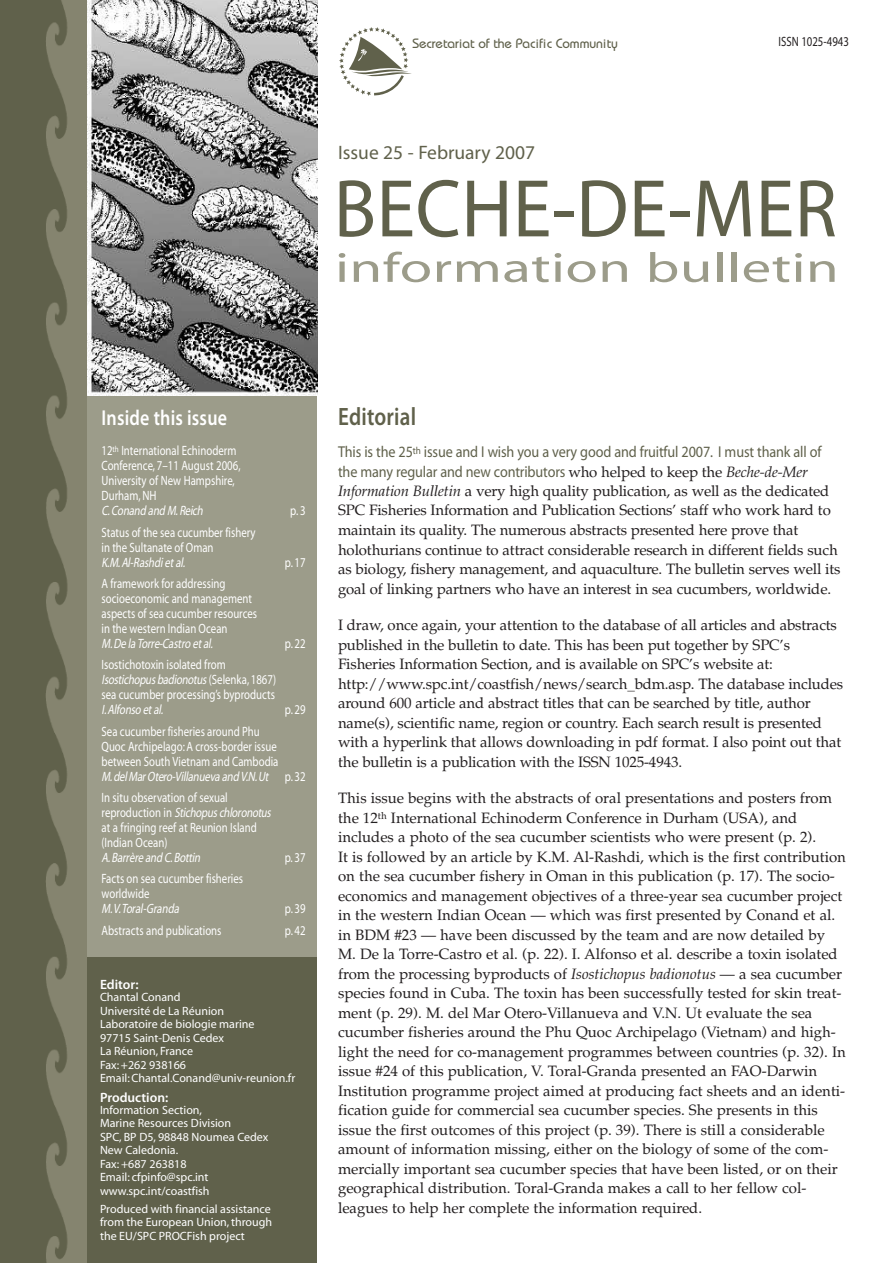
<style>
.page{position:relative;width:893px;height:1263px;background:#fff}
.page>*{position:absolute;margin:0;border:0;box-sizing:border-box;transform-origin:0 0}
.t1{font:82.5px "Myriad";letter-spacing:.005em;color:#60614b;scale:.95 1}
.t2{font:42px "Myriad";letter-spacing:.01em;color:#9c9c8a;scale:1.4 1}
.t3{font:600 25.2px "Myriad Pro";letter-spacing:.01em;color:#60614b;scale:.83 1}
.t4{font:600 21.6px "Myriad Pro";letter-spacing:.01em;color:#fff;scale:.83 1}
.t5{font:19.5px "Myriad";color:#60614b}
.t6{font:15.75px/19.5px "Myriad";letter-spacing:-.01em;color:#60614b;scale:.9 1}
.t7{font:15px/19.5px "Palatino";color:#231f20}
.t8{font:13.5px/15px "Myriad";color:#fff;scale:.8 1}
.t9{font:italic 13.5px "Myriad";color:#fff;scale:.8 1}
.t10{font:500 13.5px "Bauhaus";color:#60614b}
.t11{font:600 13.5px "Myriad Pro";color:#fff}
.t12{font:13.5px "Myriad";color:#231f20;scale:.8 1}
.t13{font:12px/13.5px "Myriad";color:#fff}
.s1{font-style:italic}
.s2{font-family:"Palatino";font-size:15px;color:#231f20}
.s3{font-family:"Palatino";font-style:italic;font-size:15px;color:#231f20}
</style>
<div class="page">
<img style="left:0;top:0;width:87px;height:1263px">
<div style="left:87px;top:394px;width:230px;height:570px;background:#9c9c8a"></div>
<img style="left:87px;top:0;width:230px;height:395px">
<svg style="left:339px;top:27px;width:73px;height:69px"></svg>
<div style="left:87px;top:957px;width:230px;height:306px;background:#60614b"></div>
<p class="t10" style="left:412px;top:39px;width:207px">Secretariat of the Pacific Community</p>
<p class="t12" style="left:778px;top:36px;width:90px">ISSN 1025-4943</p>
<h3 class="t5" style="left:338px;top:145px;width:199px">Issue 25 - February 2007</h3>
<h1 class="t1" style="left:334px;top:178px;width:531px">BECHE-DE-MER</h1>
<h2 class="t2" style="left:335px;top:252px;width:361px">information bulletin</h2>
<h3 class="t4" style="left:102px;top:409px;width:153px">Inside this issue</h3>
<p class="t8" style="left:102px;top:444px;width:175px">12<sup>th</sup> International Echinoderm<br>Conference, 7–11 August 2006,<br>University of New Hampshire,<br>Durham, NH</p>
<p class="t9" style="left:102px;top:506px;width:131px">C. Conand and M. Reich</p>
<p class="t8" style="left:290px;top:504px;width:21px">p.3</p>
<p class="t8" style="left:102px;top:526px;width:194px">Status of the sea cucumber fishery in the Sultanate of Oman</p>
<p class="t9" style="left:102px;top:557px;width:109px">K.M. Al-Rashdietal.</p>
<p class="t8" style="left:285px;top:556px;width:27px">p. 17</p>
<p class="t8" style="left:102px;top:577px;width:196px">A framework for addressing socioeconomic and management aspects of sea cucumber resources in the western Indian Ocean</p>
<p class="t9" style="left:102px;top:638px;width:143px">M.De la Torre-Castro etal.</p>
<p class="t8" style="left:285px;top:637px;width:27px">p. 22</p>
<p class="t8" style="left:102px;top:658px;width:220px">Isostichotoxin isolated from<br><span class="s1">Isostichopusbadionotus</span> ( S e l e n k a , 1 8 6 7 ) sea cucumber processing’s byproducts</p>
<p class="t9" style="left:102px;top:705px;width:81px">I.Alfonso etal.</p>
<p class="t8" style="left:285px;top:703px;width:27px">p. 29</p>
<p class="t8" style="left:102px;top:725px;width:257px">Sea cucumber fisheries around Phu<br>Quoc Archipelago: A cross-border issue between South Vietnam and Cambodia<br><span class="s1">M. delMarOtero-Villanueva and V.N. Ut</span> p . 3 2</p>
<p class="t8" style="left:102px;top:791px;width:216px">In situ observation of sexual<br>r e p r o d u c t i o n i n <span class="s1">Stichopuschloronotus </span>at a fringing reef at Reunion Island (Indian Ocean)</p>
<p class="t9" style="left:102px;top:852px;width:127px">A. Barrère and C. Bottin</p>
<p class="t8" style="left:285px;top:851px;width:28px">p. 37</p>
<p class="t8" style="left:102px;top:872px;width:179px">Facts on sea cucumber fisheries worldwide</p>
<p class="t9" style="left:102px;top:904px;width:101px">M.V.Toral-Granda</p>
<p class="t8" style="left:285px;top:902px;width:27px">p. 39</p>
<p class="t8" style="left:102px;top:924px;width:152px">Abstracts and publications</p>
<p class="t8" style="left:285px;top:924px;width:28px">p. 42</p>
<p class="t11" style="left:100px;top:980px;width:40px">Editor:</p>
<p class="t13" style="left:100px;top:991px;width:197px">Chantal Conand<br>Université de La Réunion<br>Laboratoire de biologie marine<br>97715 Saint-Denis Cedex<br>La Réunion, France<br>Fax:+262 938166<br>Email:Chantal.Conand@univ-reunion.fr</p>
<p class="t11" style="left:100px;top:1092px;width:70px">Production:</p>
<p class="t13" style="left:100px;top:1104px;width:170px">Information Section,<br>Marine Resources Division<br>SPC, BP D5, 98848 Noumea Cedex<br>New Caledonia.<br>Fax: +687 263818<br>Email: cfpinfo@spc.int www.spc.int/coastfish</p>
<p class="t13" style="left:100px;top:1203px;width:174px;text-align:justify">Produced with financial assistance from the European Union, through the EU/SPC PROCFish project</p>
<h3 class="t3" style="left:338px;top:407px;width:96px">Editorial</h3>
<p class="t6" style="left:338px;top:443px;width:539px">This is the 25<sup>th</sup> issue and I wish you a very good and fruitful 2007. I must thank all of the many regular and new contributors <span class="s2">who helped to keep the</span> <span class="s3">Beche-de-Mer</span></p>
<p class="t7" style="left:338px;top:481px;width:504px"><span class="s1">Information Bulletin</span> a very high quality publication, as well as the dedicated SPC Fisheries Information and Publication Sections’ staff who work hard to maintain its quality. The numerous abstracts presented here prove that holothurians continue to attract considerable research in different fields such as biology, fishery management, and aquaculture. The bulletin serves well its goal of linking partners who have an interest in sea cucumbers, worldwide.</p>
<p class="t7" style="left:338px;top:615px;width:507px">I draw, once again, your attention to the database of all articles and abstracts published in the bulletin to date. This has been put together by SPC’s Fisheries Information Section, and is available on SPC’s website at: http://www.spc.int/coastfish/news/search_bdm.asp. The database includes around 600 article and abstract titles that can be searched by title, author name(s), scientific name, region or country. Each search result is presented with a hyperlink that allows downloading in pdf format. I also point out that the bulletin is a publication with the ISSN 1025-4943.</p>
<p class="t7" style="left:338px;top:788px;width:509px">This issue begins with the abstracts of oral presentations and posters from the 12<sup>th</sup> International Echinoderm Conference in Durham (USA), and includes a photo of the sea cucumber scientists who were present (p. 2).<br>It is followed by an article by K.M. Al-Rashdi, which is the first contribution on the sea cucumber fishery in Oman in this publication (p. 17). The socio&shy;economics and management objectives of a three-year sea cucumber project in the western Indian Ocean — which was first presented by Conand et al. in BDM #23 — have been discussed by the team and are now detailed by M. De la Torre-Castro et al. (p. 22). I. Alfonso et al. describe a toxin isolated from the processing byproducts of <span class="s1">Isostichopus badionotus</span> — a sea cucumber species found in Cuba. The toxin has been successfully tested for skin treat&shy;ment (p. 29). M. del Mar Otero-Villanueva and V.N. Ut evaluate the sea cucumber fisheries around the Phu Quoc Archipelago (Vietnam) and high&shy;light the need for co-management programmes between countries (p. 32). In issue #24 of this publication, V. Toral-Granda presented an FAO-Darwin Institution programme project aimed at producing fact sheets and an identi&shy;fication guide for commercial sea cucumber species. She presents in this issue the first outcomes of this project (p. 39). There is still a considerable amount of information missing, either on the biology of some of the com&shy;mercially important sea cucumber species that have been listed, or on their geographical distribution. Toral-Granda makes a call to her fellow col&shy;leagues to help her complete the information required.</p>
</div>
